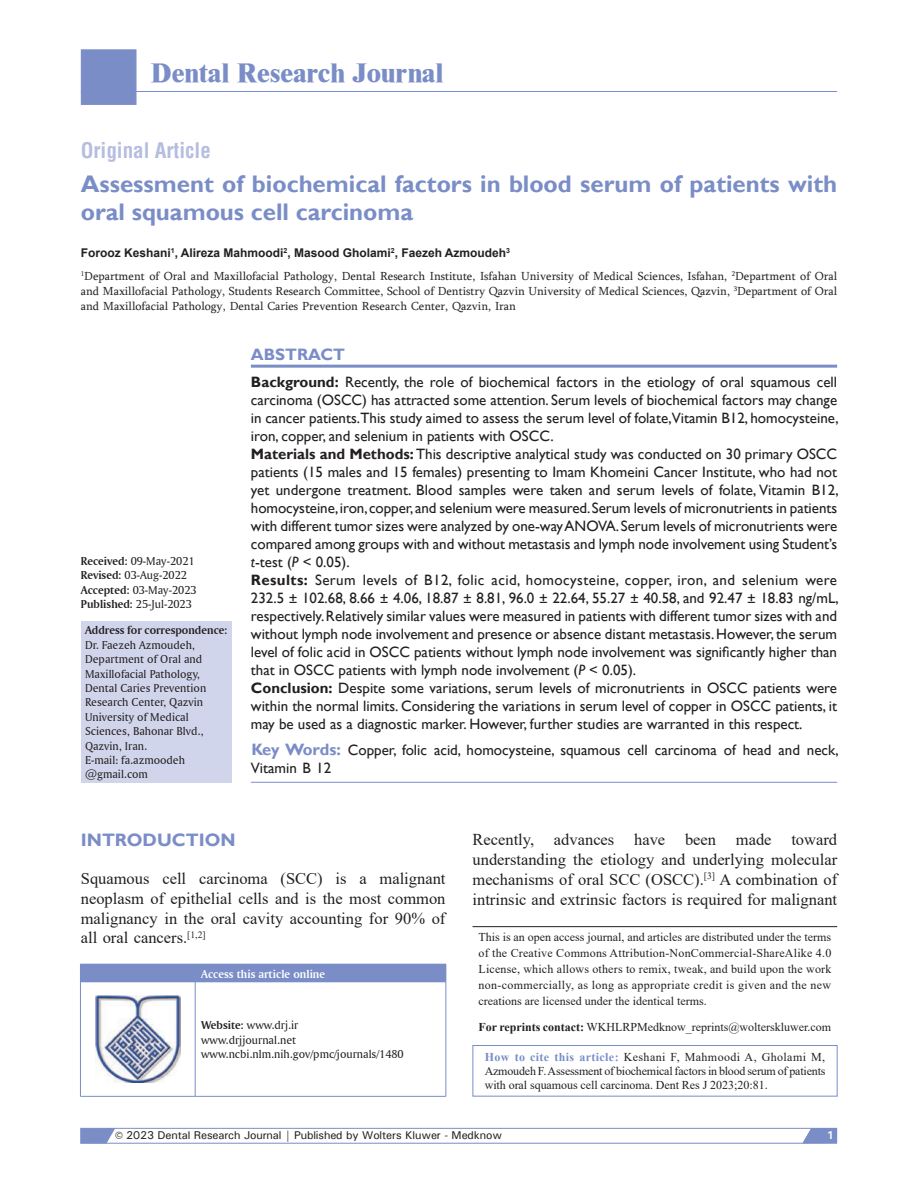
<style>
.page{position:relative;width:918px;height:1188px;background:#fff}
.page>*{position:absolute;margin:0;border:0;box-sizing:border-box;transform-origin:0 0}
.t1{font:800 27px "Times New Roman";color:#7a8dc7}
.AT{font:700 24px/28.8px "Gill Sans";color:#7a8dc7}
.AH{font:700 condensed 21px "Helvetica";color:#b5bedf}
.t2{font:700 18px "Gill Sans";color:#7a8dc7}
.TX{font:16.5px/19.8px "Times New Roman";color:#231f20;text-align:justify}
.ABSH{font:700 16.5px "Gill Sans";color:#7a8dc7}
.ABS{font:15px/18px "Gill Sans";color:#231f20;text-align:justify}
.KWD{font:15px/18px "Gill Sans";color:#231f20}
.C{font:12px/16.2px "Times New Roman";color:#231f20;text-align:justify}
.AFF{font:12px/15px "Sylfaen";color:#231f20;text-align:justify}
.ADD{font:12px/14.4px "Amerigo BT Roman A";color:#231f20}
.HTC{font:12px/14.4px "Times New Roman";letter-spacing:-.005em;color:#231f20;text-align:justify}
.HIS{font:12px "Amerigo BT Roman A";color:#231f20}
.Web{font:12px "Amerigo BT Roman A";color:#231f20}
.AU{font:700 12px "Arial";color:#231f20}
.AAO{font:12px "Amerigo BT Bold A";color:#fff}
.t3{font:500 11.25px "Univers";letter-spacing:-.01em;color:#231f20}
.t4{font:700 11.25px "Univers";color:#fff}
.s1{font-weight:700}
.s2{font-style:italic}
.s3{font-weight:700;font-size:16.5px;color:#7a8dc7}
.s4{font-family:"Amerigo BT Bold A"}
.s5{font-weight:700;color:#7a8dc7}
.s6{font-size:15px}
</style>
<div class="page">
<hr style="left:81px;top:91px;width:756px;height:1px;background:#778fd9">
<div style="left:81px;top:49px;width:56px;height:56px;background:#7a8dc7;border:1px solid #7a8dc7"></div>
<svg style="left:80px;top:1128px;width:757px;height:16px"></svg>
<hr style="left:251px;top:365px;width:586px;height:3px;background:#7a8dc7">
<hr style="left:251px;top:782px;width:586px;height:1px;background:#7a8dc7">
<div style="left:81px;top:621px;width:151px;height:162px;background:#d1d5eb"></div>
<div style="left:80px;top:964px;width:366px;height:18px;background:#7a8dc7"></div>
<svg style="left:446px;top:964px;width:1px;height:18px"></svg>
<hr style="left:80px;top:982px;width:1px;height:114px;background:#7a8dc7">
<hr style="left:80px;top:982px;width:115px;height:1px;background:#7a8dc7">
<hr style="left:80px;top:1096px;width:115px;height:1px;background:#7a8dc7">
<hr style="left:195px;top:982px;width:1px;height:114px;background:#7a8dc7">
<hr style="left:195px;top:982px;width:251px;height:1px;background:#7a8dc7">
<hr style="left:446px;top:982px;width:1px;height:114px;background:#7a8dc7">
<hr style="left:195px;top:1096px;width:251px;height:1px;background:#7a8dc7">
<img style="left:96px;top:996px;width:84px;height:86px">
<div style="left:472px;top:1045px;width:366px;height:52px;border:1px solid #7a8dc7"></div>
<hr style="left:473px;top:926px;width:364px;height:1px;background:#231f20">
<h1 class="t1" style="left:151px;top:57px;width:294px">Dental Research Journal</h1>
<p class="AH" style="left:81px;top:136px;width:132px">Original Article</p>
<p class="AT" style="left:81px;top:170px;width:758px">Assessment of biochemical factors in blood serum of patients with oral squamous cell carcinoma</p>
<p class="AU" style="left:81px;top:244px;width:431px">Forooz Keshani<sup>1</sup>, Alireza Mahmoodi<sup>2</sup>, Masood Gholami<sup>2</sup>, Faezeh Azmoudeh<sup>3</sup></p>
<p class="AFF" style="left:81px;top:268px;width:758px"><sup>1</sup>Department of Oral and Maxillofacial Pathology, Dental Research Institute, Isfahan University of Medical Sciences, Isfahan, <sup>2</sup>Department of Oral and Maxillofacial Pathology, Students Research Committee, School of Dentistry Qazvin University of Medical Sciences, Qazvin, <sup>3</sup>Department of Oral and Maxillofacial Pathology, Dental Caries Prevention Research Center, Qazvin, Iran</p>
<p class="ABSH" style="left:251px;top:345px;width:96px">ABSTRACT</p>
<p class="ABS" style="left:251px;top:373px;width:589px"><span class="s1">Background:</span> Recently, the role of biochemical factors in the etiology of oral squamous cell carcinoma (OSCC) has attracted some attention. Serum levels of biochemical factors may change in cancer patients.This study aimed to assess the serum level of folate,Vitamin B12, homocysteine, iron, copper, and selenium in patients with OSCC.</p>
<p class="ABS" style="left:251px;top:445px;width:589px"><span class="s1">Materials and Methods:</span> This descriptive analytical study was conducted on 30 primary OSCC patients (15 males and 15 females) presenting to Imam Khomeini Cancer Institute, who had not yet undergone treatment. Blood samples were taken and serum levels of folate, Vitamin B12, homocysteine, iron, copper, and selenium were measured. Serum levels of micronutrients in patients with different tumor sizes were analyzed by one‑way ANOVA. Serum levels of micronutrients were compared among groups with and without metastasis and lymph node involvement using Student’s <span class="s2">t</span>‑test (<span class="s2">P</span> &lt; 0.05).</p>
<p class="ABS" style="left:251px;top:571px;width:589px"><span class="s1">Results:</span> Serum levels of B12, folic acid, homocysteine, copper, iron, and selenium were 232.5 ± 102.68, 8.66 ± 4.06, 18.87 ± 8.81, 96.0 ± 22.64, 55.27 ± 40.58, and 92.47 ± 18.83 ng/mL, respectively. Relatively similar values were measured in patients with different tumor sizes with and without lymph node involvement and presence or absence distant metastasis. However, the serum level of folic acid in OSCC patients without lymph node involvement was significantly higher than that in OSCC patients with lymph node involvement (<span class="s2">P</span> &lt; 0.05).</p>
<p class="ABS" style="left:251px;top:679px;width:588px"><span class="s1">Conclusion:</span> Despite some variations, serum levels of micronutrients in OSCC patients were within the normal limits. Considering the variations in serum level of copper in OSCC patients, it may be used as a diagnostic marker. However, further studies are warranted in this respect.</p>
<p class="KWD" style="left:251px;top:742px;width:589px"><span class="s3">Key Words:</span> Copper, folic acid, homocysteine, squamous cell carcinoma of head and neck,<br>Vitamin B 12</p>
<p class="HIS" style="left:81px;top:554px;width:115px"><span class="s4">Received:</span> 09‑May‑2021</p>
<p class="HIS" style="left:81px;top:568px;width:108px"><span class="s4">Revised:</span> 03‑Aug‑2022</p>
<p class="HIS" style="left:81px;top:583px;width:117px"><span class="s4">Accepted:</span> 03‑May‑2023</p>
<p class="HIS" style="left:81px;top:597px;width:113px"><span class="s4">Published:</span> 25-Jul-2023</p>
<p class="ADD" style="left:85px;top:623px;width:144px"><span class="s4">Address for correspondence:<br></span>Dr. Faezeh Azmoudeh,<br>Department of Oral and<br>Maxillofacial Pathology,<br>Dental Caries Prevention<br>Research Center, Qazvin<br>University of Medical<br>Sciences, Bahonar Blvd.,<br>Qazvin, Iran.<br>E‑mail: fa.azmoodeh @gmail.com</p>
<p class="TX" style="left:472px;top:829px;width:366px">Recently, advances have been made toward understanding the etiology and underlying molecular mechanisms of oral SCC (OSCC).<sup>[3]</sup> A combination of intrinsic and extrinsic factors is required for malignant</p>
<h1 class="t2" style="left:81px;top:829px;width:156px">INTRODUCTION</h1>
<p class="TX" style="left:81px;top:868px;width:366px">Squamous cell carcinoma (SCC) is a malignant neoplasm of epithelial cells and is the most common malignancy in the oral cavity accounting for 90% of all oral cancers.<sup>[1,2]</sup></p>
<p class="C" style="left:479px;top:928px;width:354px">This is an open access journal, and articles are distributed under the terms of the Creative Commons Attribution‑NonCommercial‑ShareAlike 4.0<br>License, which allows others to remix, tweak, and build upon the work non‑commercially, as long as appropriate credit is given and the new creations are licensed under the identical terms.</p>
<p class="C" style="left:479px;top:1018px;width:354px"><span class="s1">For reprints contact:</span> WKHLRPMedknow_reprints@wolterskluwer.com</p>
<p class="AAO" style="left:201px;top:966px;width:125px">Access this article online</p>
<p class="Web" style="left:201px;top:1018px;width:99px"><span class="s4">Website:</span> www.drj.ir</p>
<p class="Web" style="left:201px;top:1032px;width:97px">www.drjjournal.net</p>
<p class="Web" style="left:201px;top:1047px;width:204px">www.ncbi.nlm.nih.gov/pmc/journals/1480</p>
<p class="HTC" style="left:485px;top:1049px;width:342px"><span class="s5">How to cite this article:</span> Keshani F, Mahmoodi A, Gholami M, Azmoudeh F. Assessment of biochemical factors in blood serum of patients with oral squamous cell carcinoma. Dent Res J 2023;20:81.</p>
<p class="t3" style="left:115px;top:1128px;width:388px"><span class="s6">©</span> 2023 Dental Research Journal | Published by Wolters Kluwer - Medknow</p>
<p class="t4" style="left:827px;top:1128px;width:9px">1</p>
</div>
